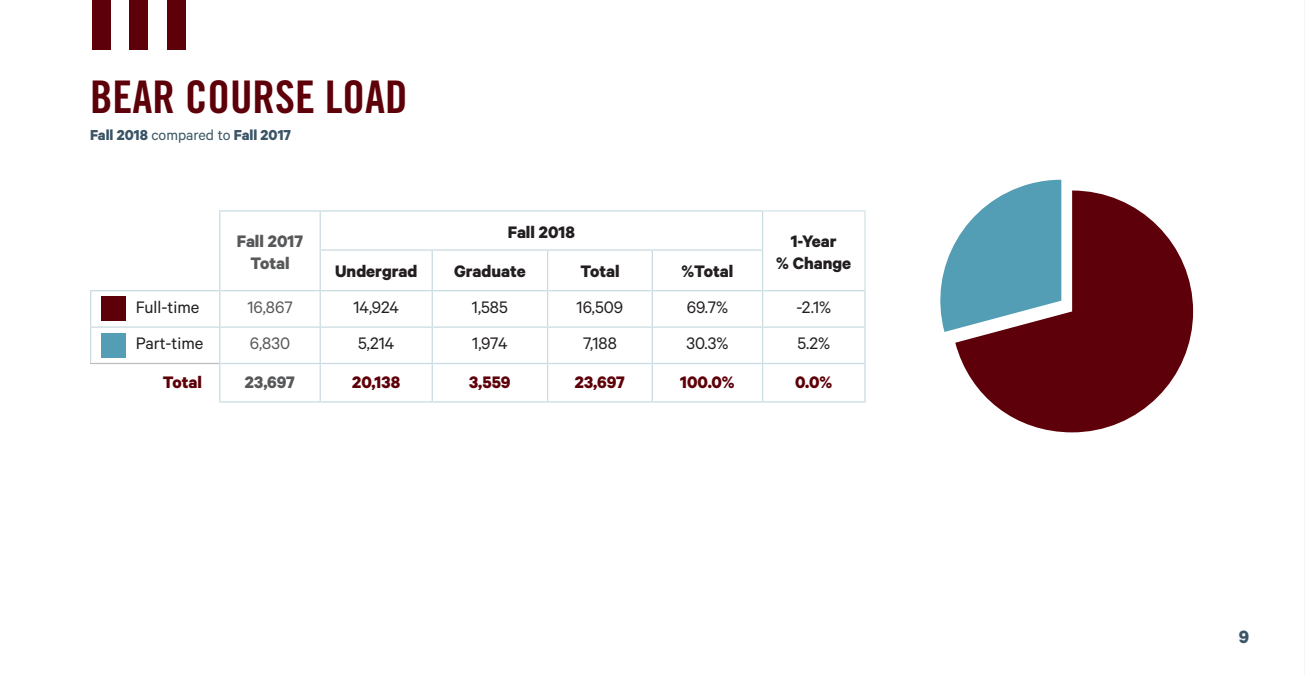
<style>
.page{position:relative;width:1305px;height:675px;background:#fff}
.page>*{position:absolute;margin:0;border:0;box-sizing:border-box;transform-origin:0 0}
.Heading_1_-_maroon{font:45px "Trade Gothic LT Pro Bd Cn 20";color:#5e0009}
.Megan_s_Settings{font:700 20px "Calibre";color:#3b5566}
.Megan_s_Settings-2{font:18.75px "Calibre";color:#231f20}
.Megan_s_Settings-3{font:700 18.75px/22.5px "Calibre";color:#231f20;text-align:center}
.Megan_s_Settings-4{font:700 18.75px "Calibre";color:#5e0009}
.Megan_s_Settings-5{font:700 18.75px/22.5px "Calibre";color:#57585a;text-align:center}
.Megan_s_Settings-6{font:18.75px "Calibre";color:#57585a}
.Heading_description{font:700 16.25px "Calibre";color:#3b5566}
.s1{font-weight:400}
</style>
<div class="page">
<hr style="left:1304px;top:0;width:1px;height:675px;background:#231f20">
<hr style="left:90px;top:363px;width:129px;height:1px;background:#bcbdc0">
<hr style="left:219px;top:210px;width:101px;height:2px;background:#c8dbe1">
<hr style="left:219px;top:212px;width:1px;height:38px;background:#c8dbe1">
<hr style="left:219px;top:250px;width:1px;height:40px;background:#c8dbe1">
<hr style="left:320px;top:210px;width:112px;height:2px;background:#c8dbe1">
<hr style="left:319px;top:212px;width:2px;height:37px;background:#c8dbe1">
<hr style="left:432px;top:210px;width:115px;height:2px;background:#c8dbe1">
<hr style="left:547px;top:210px;width:105px;height:2px;background:#c8dbe1">
<hr style="left:652px;top:210px;width:111px;height:2px;background:#c8dbe1">
<hr style="left:763px;top:210px;width:102px;height:1px;background:#c8dbe1">
<hr style="left:864px;top:211px;width:1px;height:39px;background:#c8dbe1">
<hr style="left:864px;top:250px;width:1px;height:40px;background:#c8dbe1">
<hr style="left:762px;top:212px;width:1px;height:37px;background:#c8dbe1">
<hr style="left:319px;top:249px;width:113px;height:2px;background:#c8dbe1">
<hr style="left:319px;top:251px;width:2px;height:39px;background:#c8dbe1">
<hr style="left:432px;top:249px;width:115px;height:2px;background:#c8dbe1">
<hr style="left:431px;top:251px;width:2px;height:39px;background:#c8dbe1">
<hr style="left:547px;top:249px;width:105px;height:2px;background:#c8dbe1">
<hr style="left:547px;top:251px;width:1px;height:39px;background:#c8dbe1">
<hr style="left:652px;top:249px;width:111px;height:2px;background:#c8dbe1">
<hr style="left:651px;top:251px;width:2px;height:39px;background:#c8dbe1">
<hr style="left:762px;top:251px;width:1px;height:39px;background:#c8dbe1">
<hr style="left:220px;top:290px;width:100px;height:1px;background:#c8dbe1">
<hr style="left:219px;top:291px;width:1px;height:35px;background:#c8dbe1">
<hr style="left:320px;top:290px;width:112px;height:1px;background:#c8dbe1">
<hr style="left:319px;top:291px;width:2px;height:35px;background:#c8dbe1">
<hr style="left:432px;top:290px;width:115px;height:1px;background:#c8dbe1">
<hr style="left:431px;top:291px;width:2px;height:35px;background:#c8dbe1">
<hr style="left:547px;top:290px;width:105px;height:1px;background:#c8dbe1">
<hr style="left:547px;top:291px;width:1px;height:35px;background:#c8dbe1">
<hr style="left:652px;top:290px;width:110px;height:1px;background:#c8dbe1">
<hr style="left:651px;top:291px;width:2px;height:35px;background:#c8dbe1">
<hr style="left:762px;top:290px;width:103px;height:1px;background:#c8dbe1">
<hr style="left:762px;top:291px;width:1px;height:35px;background:#c8dbe1">
<hr style="left:864px;top:291px;width:1px;height:35px;background:#c8dbe1">
<hr style="left:220px;top:326px;width:100px;height:2px;background:#c8dbe1">
<hr style="left:320px;top:326px;width:112px;height:2px;background:#c8dbe1">
<hr style="left:319px;top:328px;width:2px;height:35px;background:#c8dbe1">
<hr style="left:432px;top:326px;width:115px;height:2px;background:#c8dbe1">
<hr style="left:431px;top:328px;width:2px;height:35px;background:#c8dbe1">
<hr style="left:547px;top:326px;width:105px;height:2px;background:#c8dbe1">
<hr style="left:547px;top:328px;width:1px;height:35px;background:#c8dbe1">
<hr style="left:652px;top:326px;width:110px;height:2px;background:#c8dbe1">
<hr style="left:651px;top:328px;width:2px;height:35px;background:#c8dbe1">
<hr style="left:762px;top:326px;width:103px;height:2px;background:#c8dbe1">
<hr style="left:762px;top:328px;width:1px;height:35px;background:#c8dbe1">
<hr style="left:864px;top:328px;width:1px;height:35px;background:#c8dbe1">
<hr style="left:219px;top:363px;width:101px;height:1px;background:#c8dbe1">
<hr style="left:219px;top:364px;width:1px;height:37px;background:#c8dbe1">
<hr style="left:320px;top:363px;width:112px;height:1px;background:#c8dbe1">
<hr style="left:319px;top:364px;width:2px;height:37px;background:#c8dbe1">
<hr style="left:432px;top:363px;width:115px;height:1px;background:#c8dbe1">
<hr style="left:431px;top:364px;width:2px;height:37px;background:#c8dbe1">
<hr style="left:547px;top:363px;width:105px;height:1px;background:#c8dbe1">
<hr style="left:547px;top:364px;width:1px;height:37px;background:#c8dbe1">
<hr style="left:652px;top:363px;width:110px;height:1px;background:#c8dbe1">
<hr style="left:651px;top:364px;width:2px;height:37px;background:#c8dbe1">
<hr style="left:762px;top:363px;width:103px;height:1px;background:#c8dbe1">
<hr style="left:762px;top:364px;width:1px;height:37px;background:#c8dbe1">
<hr style="left:864px;top:364px;width:1px;height:37px;background:#c8dbe1">
<hr style="left:219px;top:401px;width:101px;height:2px;background:#c8dbe1">
<hr style="left:320px;top:401px;width:112px;height:2px;background:#c8dbe1">
<hr style="left:432px;top:401px;width:115px;height:2px;background:#c8dbe1">
<hr style="left:547px;top:401px;width:105px;height:2px;background:#c8dbe1">
<hr style="left:652px;top:401px;width:110px;height:2px;background:#c8dbe1">
<hr style="left:762px;top:401px;width:103px;height:2px;background:#c8dbe1">
<hr style="left:90px;top:290px;width:130px;height:1px;background:#c8dbe1">
<hr style="left:90px;top:291px;width:1px;height:35px;background:#c8dbe1">
<hr style="left:90px;top:326px;width:130px;height:2px;background:#c8dbe1">
<hr style="left:90px;top:328px;width:1px;height:35px;background:#c8dbe1">
<hr style="left:219px;top:328px;width:1px;height:35px;background:#c8dbe1">
<div style="left:101px;top:296px;width:25px;height:25px;background:#5e0009"></div>
<div style="left:101px;top:333px;width:25px;height:25px;background:#539db5"></div>
<svg style="left:940px;top:180px;width:121px;height:152px"></svg>
<svg style="left:955px;top:191px;width:238px;height:241px;fill:#5e0009"></svg>
<div style="left:92px;top:0;width:19px;height:50px;background:#5e0009"></div>
<div style="left:129px;top:0;width:19px;height:50px;background:#5e0009"></div>
<div style="left:167px;top:0;width:19px;height:50px;background:#5e0009"></div>
<p class="Heading_1_-_maroon" style="left:90px;top:69px;width:319px">BEAR COURSE LOAD</p>
<p class="Heading_description" style="left:90px;top:125px;width:203px">Fall 2018 <span class="s1">compared to</span> Fall 2017</p>
<p class="Megan_s_Settings-5" style="left:237px;top:229px;width:68px">Fall 2017<br>Total</p>
<p class="Megan_s_Settings-3" style="left:508px;top:220px;width:69px">Fall 2018</p>
<p class="Megan_s_Settings-3" style="left:335px;top:260px;width:84px">Undergrad</p>
<p class="Megan_s_Settings-3" style="left:454px;top:260px;width:73px">Graduate</p>
<p class="Megan_s_Settings-3" style="left:580px;top:260px;width:41px">Total</p>
<p class="Megan_s_Settings-3" style="left:681px;top:260px;width:53px">%Total</p>
<p class="Megan_s_Settings-3" style="left:776px;top:229px;width:76px">1-Year<br>% Change</p>
<p class="Megan_s_Settings-2" style="left:136px;top:296px;width:65px">Full-time</p>
<p class="Megan_s_Settings-6" style="left:247px;top:296px;width:47px">16,867</p>
<p class="Megan_s_Settings-2" style="left:353px;top:296px;width:47px">14,924</p>
<p class="Megan_s_Settings-2" style="left:472px;top:296px;width:38px">1,585</p>
<p class="Megan_s_Settings-2" style="left:576px;top:296px;width:48px">16,509</p>
<p class="Megan_s_Settings-2" style="left:687px;top:296px;width:43px">69.7%</p>
<p class="Megan_s_Settings-2" style="left:796px;top:296px;width:36px">-2.1%</p>
<p class="Megan_s_Settings-2" style="left:136px;top:332px;width:69px">Part-time</p>
<p class="Megan_s_Settings-6" style="left:250px;top:332px;width:42px">6,830</p>
<p class="Megan_s_Settings-2" style="left:358px;top:332px;width:38px">5,214</p>
<p class="Megan_s_Settings-2" style="left:472px;top:332px;width:37px">1,974</p>
<p class="Megan_s_Settings-2" style="left:583px;top:332px;width:35px">7,188</p>
<p class="Megan_s_Settings-2" style="left:686px;top:332px;width:44px">30.3%</p>
<p class="Megan_s_Settings-2" style="left:797px;top:332px;width:34px">5.2%</p>
<p class="Megan_s_Settings-4" style="left:163px;top:371px;width:41px">Total</p>
<p class="Megan_s_Settings-5" style="left:245px;top:370px;width:52px">23,697</p>
<p class="Megan_s_Settings-4" style="left:352px;top:371px;width:49px">20,138</p>
<p class="Megan_s_Settings-4" style="left:469px;top:371px;width:43px">3,559</p>
<p class="Megan_s_Settings-4" style="left:575px;top:371px;width:52px">23,697</p>
<p class="Megan_s_Settings-4" style="left:680px;top:371px;width:56px">100.0%</p>
<p class="Megan_s_Settings-4" style="left:795px;top:371px;width:38px">0.0%</p>
<p class="Megan_s_Settings" style="left:1238px;top:625px;width:12px">9</p>
</div>
